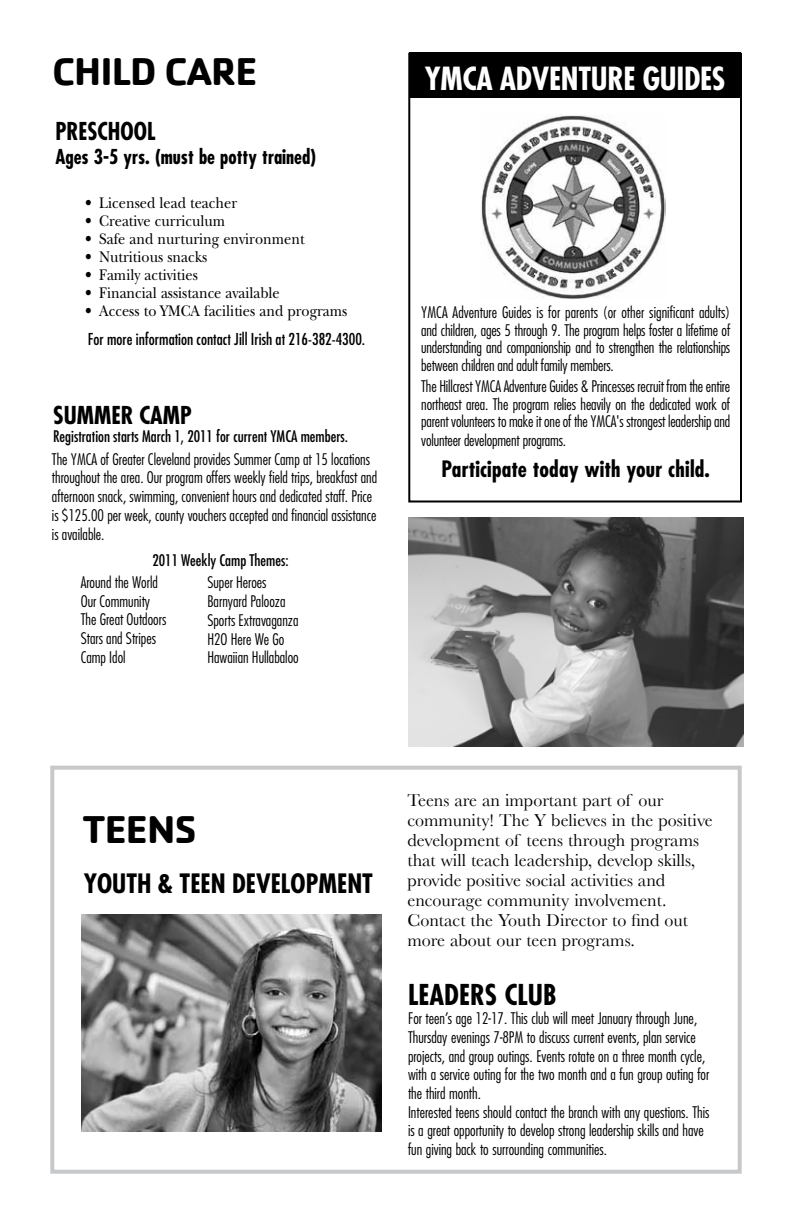
<style>
.page{position:relative;width:792px;height:1224px;background:#fff}
.page>*{position:absolute;margin:0;border:0;box-sizing:border-box;transform-origin:0 0}
.t1{font:700 40px "Cachet";letter-spacing:-.025em;color:#000}
.t2{font:700 condensed 31px "Futura";letter-spacing:-.01em;color:#fff}
.t3{font:700 condensed 28px "Futura";color:#000}
.t4{font:700 condensed 26px "Futura";color:#000}
.t5{font:700 condensed 24px "Futura";color:#000}
.t6{font:700 condensed 24px "Futura";color:#000;scale:.95 1}
.t7{font:700 condensed 22px "Futura";letter-spacing:.01em;color:#000}
.t8{font:700 condensed 20px "Futura";color:#000;scale:.95 1}
.t9{font:18px/20px "Baskerville";color:#000}
.t10{font:16px "New Baskerville";color:#000;scale:.9 1}
.t11{font:condensed 16px "Futura";color:#000}
.t12{font:300 condensed 15.6px/18.8px "Futura";color:#000}
.t13{font:condensed 15.6px "Futura";color:#000}
</style>
<div class="page">
<img style="left:408px;top:517px;width:335px;height:229px">
<img style="left:481px;top:114px;width:184px;height:185px">
<div style="left:409px;top:52px;width:332px;height:46px;background:#000"></div>
<div style="left:408px;top:53px;width:334px;height:450px;border:2px solid #000"></div>
<img style="left:82px;top:914px;width:300px;height:218px">
<div style="left:50px;top:766px;width:692px;height:408px;border:4px solid #c7c8ca"></div>
<h1 class="t1" style="left:52px;top:46px;width:43px">CHILD</h1>
<h1 class="t1" style="left:164px;top:46px;width:24px">CARE</h1>
<h3 class="t6" style="left:55px;top:117px;width:103px">PreSchool</h3>
<p class="t8" style="left:55px;top:145px;width:276px">Ages 3-5 yrs. (must be potty trained)</p>
<p class="t10" style="left:85px;top:194px;width:170px">• Licensed lead teacher</p>
<p class="t10" style="left:85px;top:212px;width:157px">• Creative curriculum</p>
<p class="t10" style="left:85px;top:230px;width:245px">• Safe and nurturing environment</p>
<p class="t10" style="left:85px;top:248px;width:137px">• Nutritious snacks</p>
<p class="t10" style="left:85px;top:266px;width:127px">• Family activities</p>
<p class="t10" style="left:85px;top:284px;width:218px">• Financial assistance available</p>
<p class="t10" style="left:85px;top:302px;width:293px">• Access to YMCA facilities and programs</p>
<p class="t11" style="left:88px;top:329px;width:279px">For more information contact Jill Irish at 216-382-4300.</p>
<h3 class="t5" style="left:53px;top:400px;width:138px">SUMMER CAMP</h3>
<p class="t13" style="left:53px;top:427px;width:296px">Registration starts March 1, 2011 for current YMCA members.</p>
<p class="t12" style="left:52px;top:450px;width:327px">The YMCA of Greater Cleveland provides Summer Camp at 15 locations throughout the area. Our program offers weekly field trips, breakfast and afternoon snack, swimming, convenient hours and dedicated staff. Price is $125.00 per week, county vouchers accepted and financial assistance is available.</p>
<p class="t13" style="left:152px;top:550px;width:138px">2011 Weekly Camp Themes:</p>
<p class="t12" style="left:81px;top:573px;width:87px">Around the World<br>Our Community<br>The Great Outdoors<br>Stars and Stripes<br>Camp Idol</p>
<p class="t12" style="left:207px;top:573px;width:93px">Super Heroes<br>Barnyard Palooza<br>Sports Extravaganza<br>H2O Here We Go<br>Hawaiian Hullabaloo</p>
<h2 class="t2" style="left:425px;top:59px;width:302px">YMCA adventure guides</h2>
<p class="t12" style="left:421px;top:303px;width:311px;line-height:17.6px;text-align:justify">YMCA Adventure Guides is for parents (or other significant adults) and children, ages 5 through 9. The program helps foster a lifetime of understanding and companionship and to strengthen the relationships between children and adult family members.</p>
<p class="t12" style="left:421px;top:377px;width:311px;line-height:18px;text-align:justify">The Hillcrest YMCA Adventure Guides &amp; Princesses recruit from the entire northeast area. The program relies heavily on the dedicated work of parent volunteers to make it one of the YMCA's strongest leadership and volunteer development programs.</p>
<h3 class="t7" style="left:441px;top:455px;width:270px">Participate today with your child.</h3>
<h1 class="t1" style="left:82px;top:804px;width:116px">TEENS</h1>
<h3 class="t4" style="left:84px;top:867px;width:108px">YOUTH &amp; TEEN</h3>
<h3 class="t4" style="left:232px;top:867px;width:118px">DEVELOPMENT</h3>
<p class="t9" style="left:407px;top:790px;width:307px">Teens are an important part of our community! The Y believes in the positive development of teens through programs that will teach leadership, develop skills, provide positive social activities and encourage community involvement.<br>Contact the Youth Director to find out more about our teen programs.</p>
<h3 class="t3" style="left:408px;top:978px;width:50px">LEADERS</h3>
<h3 class="t3" style="left:505px;top:978px;width:53px">CLUB</h3>
<p class="t12" style="left:408px;top:1009px;width:303px">For teen’s age 12-17. This club will meet January through June, Thursday evenings 7-8PM to discuss current events, plan service projects, and group outings. Events rotate on a three month cycle, with a service outing for the two month and a fun group outing for the third month.<br>Interested teens should contact the branch with any questions. This is a great opportunity to develop strong leadership skills and have fun giving back to surrounding communities.</p>
</div>
